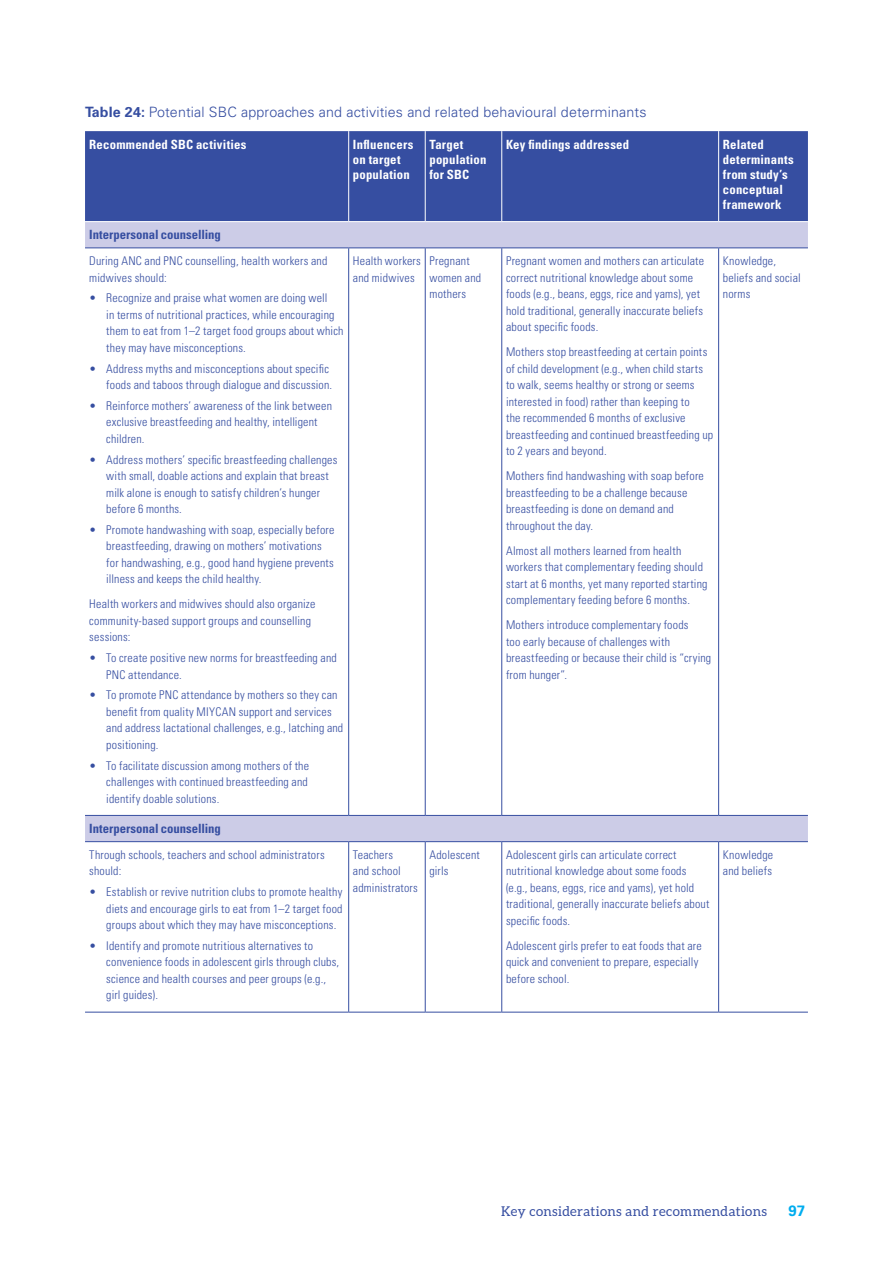
<style>
.page{position:relative;width:893px;height:1263px;background:#fff}
.page>*{position:absolute;margin:0;border:0;box-sizing:border-box;transform-origin:0 0}
.t1{font:700 15px "Univers LT Std";color:#00adef}
.t2{font:300 14.25px "Univers LT Std";letter-spacing:.01em;color:#364ea1}
.t3{font:13.5px "Aleo";letter-spacing:.025em;color:#364ea1}
.t4{font:700 condensed 12.75px/15px "Univers LT Std";letter-spacing:.015em;color:#fff}
.t5{font:700 condensed 12.75px "Univers LT Std";letter-spacing:-.005em;color:#364ea1}
.t6{font:300 condensed 12px/16.5px "Univers LT Std";letter-spacing:.015em;color:#364ea1}
.s1{font-weight:700}
</style>
<div class="page">
<div style="left:85px;top:131px;width:723px;height:90px;background:#364ea1"></div>
<svg style="left:85px;top:222px;width:723px;height:619px"></svg>
<hr style="left:348px;top:131px;width:1px;height:90px;background:#fff">
<hr style="left:425px;top:131px;width:1px;height:90px;background:#fff">
<hr style="left:501px;top:131px;width:1px;height:90px;background:#fff">
<hr style="left:718px;top:131px;width:1px;height:90px;background:#fff">
<hr style="left:348px;top:248px;width:1px;height:567px;background:#364ea1">
<hr style="left:425px;top:248px;width:1px;height:567px;background:#364ea1">
<hr style="left:501px;top:248px;width:1px;height:567px;background:#364ea1">
<hr style="left:718px;top:248px;width:1px;height:567px;background:#364ea1">
<hr style="left:348px;top:842px;width:1px;height:170px;background:#364ea1">
<hr style="left:425px;top:842px;width:1px;height:170px;background:#364ea1">
<hr style="left:501px;top:842px;width:1px;height:170px;background:#364ea1">
<hr style="left:718px;top:842px;width:1px;height:170px;background:#364ea1">
<hr style="left:85px;top:1012px;width:264px;height:1px;background:#364ea1">
<hr style="left:349px;top:1012px;width:76px;height:1px;background:#364ea1">
<hr style="left:425px;top:1012px;width:77px;height:1px;background:#364ea1">
<hr style="left:502px;top:1012px;width:217px;height:1px;background:#364ea1">
<hr style="left:719px;top:1012px;width:89px;height:1px;background:#364ea1">
<hr style="left:85px;top:247px;width:264px;height:1px;background:#364ea1">
<hr style="left:349px;top:247px;width:76px;height:1px;background:#364ea1">
<hr style="left:425px;top:247px;width:77px;height:1px;background:#364ea1">
<hr style="left:502px;top:247px;width:217px;height:1px;background:#364ea1">
<hr style="left:719px;top:247px;width:89px;height:1px;background:#364ea1">
<hr style="left:85px;top:815px;width:264px;height:1px;background:#364ea1">
<hr style="left:349px;top:815px;width:76px;height:1px;background:#364ea1">
<hr style="left:425px;top:815px;width:77px;height:1px;background:#364ea1">
<hr style="left:502px;top:815px;width:217px;height:1px;background:#364ea1">
<hr style="left:719px;top:815px;width:89px;height:1px;background:#364ea1">
<hr style="left:85px;top:841px;width:264px;height:1px;background:#364ea1">
<hr style="left:349px;top:841px;width:76px;height:1px;background:#364ea1">
<hr style="left:425px;top:841px;width:77px;height:1px;background:#364ea1">
<hr style="left:502px;top:841px;width:217px;height:1px;background:#364ea1">
<hr style="left:719px;top:841px;width:89px;height:1px;background:#364ea1">
<p class="t2" style="left:85px;top:106px;width:563px"><span class="s1">Table 24:</span> Potential SBC approaches and activities and related behavioural determinants</p>
<p class="t4" style="left:89px;top:138px;width:159px">Recommended SBC activities</p>
<p class="t4" style="left:353px;top:138px;width:62px">Influencers on target population</p>
<p class="t4" style="left:429px;top:138px;width:58px">Target population for SBC</p>
<p class="t4" style="left:506px;top:138px;width:125px">Key findings addressed</p>
<p class="t4" style="left:723px;top:138px;width:72px">Related determinants from study’s conceptual framework</p>
<p class="t5" style="left:89px;top:230px;width:133px">Interpersonal counselling</p>
<p class="t6" style="left:89px;top:254px;width:240px">During ANC and PNC counselling, health workers and midwives should:</p>
<p class="t6" style="left:106px;top:291px;width:239px;text-indent:-17px">• Recognize and praise what women are doing well<br>in terms of nutritional practices, while encouraging them to eat from 1–2 target food groups about which they may have misconceptions.</p>
<p class="t6" style="left:89px;top:361px;width:244px;text-align:right">• Address myths and misconceptions about specific foods and taboos through dialogue and discussion.</p>
<p class="t6" style="left:106px;top:398px;width:227px;text-indent:-17px">• Reinforce mothers’ awareness of the link between exclusive breastfeeding and healthy, intelligent children.</p>
<p class="t6" style="left:106px;top:452px;width:233px;text-indent:-17px">• Address mothers’ specific breastfeeding challenges with small, doable actions and explain that breast milk alone is enough to satisfy children’s hunger before 6 months.</p>
<p class="t6" style="left:106px;top:522px;width:230px;text-indent:-17px">• Promote handwashing with soap, especially before breastfeeding, drawing on mothers’ motivations for handwashing, e.g., good hand hygiene prevents illness and keeps the child healthy.</p>
<p class="t6" style="left:89px;top:597px;width:228px">Health workers and midwives should also organize community-based support groups and counselling sessions:</p>
<p class="t6" style="left:106px;top:651px;width:232px;text-indent:-17px">• To create positive new norms for breastfeeding and<br>PNC attendance.</p>
<p class="t6" style="left:106px;top:688px;width:238px;text-indent:-17px">• To promote PNC attendance by mothers so they can benefit from quality MIYCAN support and services and address lactational challenges, e.g., latching and positioning.</p>
<p class="t6" style="left:106px;top:758px;width:204px;text-align:justify;text-indent:-17px">• To facilitate discussion among mothers of the challenges with continued breastfeeding and identify doable solutions.</p>
<p class="t6" style="left:723px;top:254px;width:79px">Knowledge, beliefs and social norms</p>
<p class="t6" style="left:353px;top:254px;width:70px">Health workers and midwives</p>
<p class="t6" style="left:429px;top:254px;width:53px">Pregnant women and mothers</p>
<p class="t6" style="left:506px;top:254px;width:200px">Pregnant women and mothers can articulate correct nutritional knowledge about some foods (e.g., beans, eggs, rice and yams), yet hold traditional, generally inaccurate beliefs about specific foods.</p>
<p class="t6" style="left:506px;top:345px;width:209px">Mothers stop breastfeeding at certain points of child development (e.g., when child starts to walk, seems healthy or strong or seems interested in food) rather than keeping to<br>the recommended 6 months of exclusive breastfeeding and continued breastfeeding up to 2 years and beyond.</p>
<p class="t6" style="left:506px;top:469px;width:199px">Mothers find handwashing with soap before breastfeeding to be a challenge because breastfeeding is done on demand and throughout the day.</p>
<p class="t6" style="left:506px;top:543px;width:203px">Almost all mothers learned from health workers that complementary feeding should start at 6 months, yet many reported starting complementary feeding before 6 months.</p>
<p class="t6" style="left:506px;top:618px;width:207px">Mothers introduce complementary foods<br>too early because of challenges with breastfeeding or because their child is “crying from hunger”.</p>
<p class="t5" style="left:89px;top:823px;width:133px">Interpersonal counselling</p>
<p class="t6" style="left:89px;top:847px;width:237px">Through schools, teachers and school administrators should:</p>
<p class="t6" style="left:106px;top:884px;width:238px;text-align:justify;text-indent:-17px">• Establish or revive nutrition clubs to promote healthy diets and encourage girls to eat from 1–2 target food groups about which they may have misconceptions.</p>
<p class="t6" style="left:106px;top:938px;width:234px;text-indent:-17px">• Identify and promote nutritious alternatives to convenience foods in adolescent girls through clubs, science and health courses and peer groups (e.g., girl guides).</p>
<p class="t6" style="left:353px;top:847px;width:67px">Teachers<br>and school administrators</p>
<p class="t6" style="left:429px;top:847px;width:52px">Adolescent girls</p>
<p class="t6" style="left:506px;top:847px;width:205px">Adolescent girls can articulate correct nutritional knowledge about some foods (e.g., beans, eggs, rice and yams), yet hold traditional, generally inaccurate beliefs about specific foods.</p>
<p class="t6" style="left:506px;top:938px;width:197px">Adolescent girls prefer to eat foods that are quick and convenient to prepare, especially before school.</p>
<p class="t6" style="left:723px;top:847px;width:52px">Knowledge and beliefs</p>
<p class="t3" style="left:501px;top:1206px;width:268px">Key considerations and recommendations</p>
<p class="t1" style="left:788px;top:1205px;width:18px">97</p>
</div>
